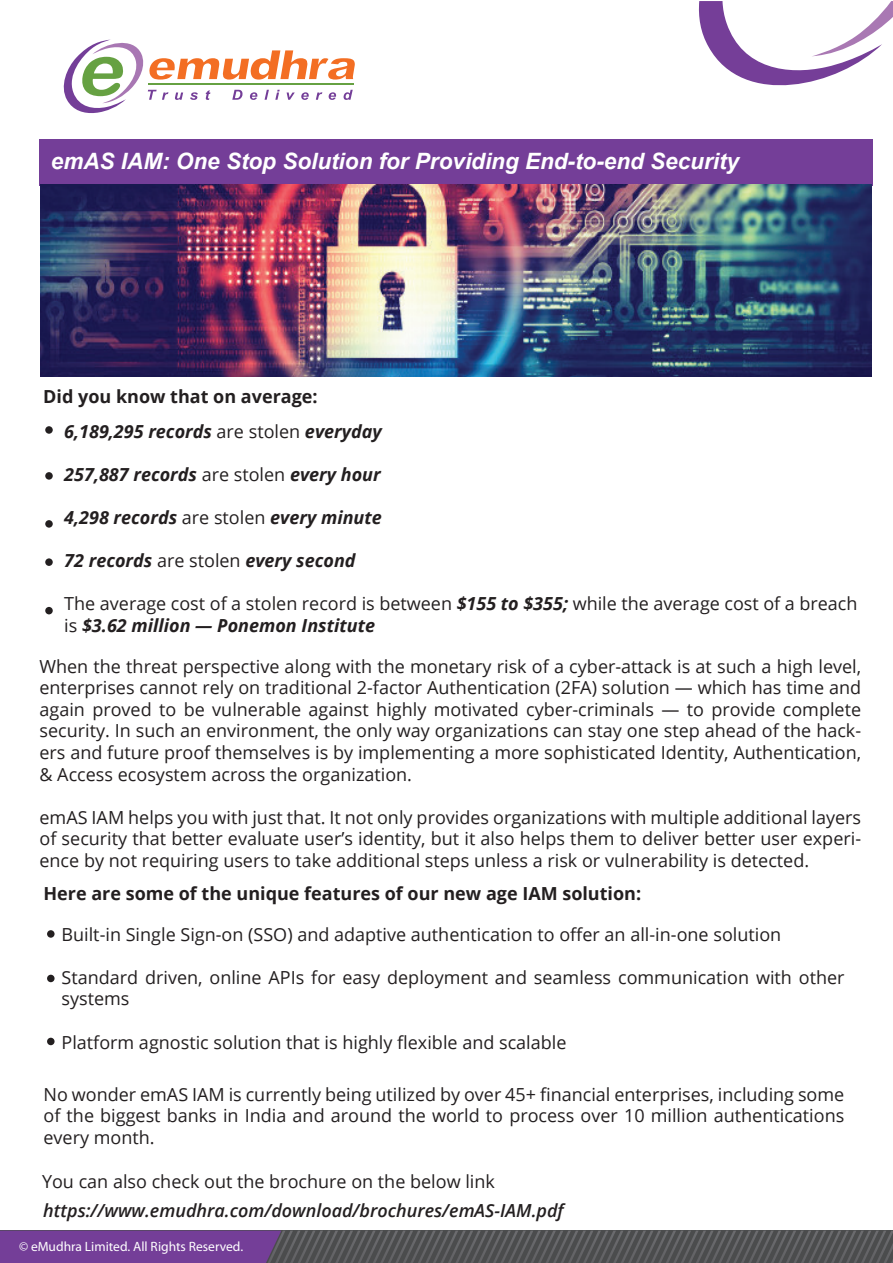
<style>
.page{position:relative;width:893px;height:1263px;background:#fff}
.page>*{position:absolute;margin:0;border:0;box-sizing:border-box;transform-origin:0 0}
.t1{font:italic 700 22.5px "Arial";color:#fff}
.t2{font:18px/21.6px "Open Sans";color:#231f20;text-align:justify}
.t3{font:italic 700 18px "Open Sans";color:#231f20}
.t4{font:700 18px "Open Sans";color:#231f20}
.t5{font:italic 600 18px "Open Sans";color:#231f20}
.t6{font:13.5px "Myriad Pro";color:#fff}
.s1{font-weight:400;font-style:normal}
.s2{font-weight:700;font-style:italic}
</style>
<div class="page">
<div style="left:39px;top:139px;width:833px;height:47px;background:#743e98"></div>
<svg style="left:0;top:1230px;width:893px;height:33px;background:#5d4d6a"></svg>
<svg style="left:698px;top:1px;width:195px;height:85px"></svg>
<svg style="left:63px;top:39px;width:292px;height:74px"></svg>
<div style="left:45px;top:426px;width:8px;height:8px;background:#231f20;border-radius:50%"></div>
<div style="left:45px;top:472px;width:8px;height:8px;background:#231f20;border-radius:50%"></div>
<div style="left:45px;top:520px;width:8px;height:8px;background:#231f20;border-radius:50%"></div>
<div style="left:45px;top:558px;width:8px;height:8px;background:#231f20;border-radius:50%"></div>
<div style="left:45px;top:607px;width:8px;height:7px;background:#231f20;border-radius:50%"></div>
<div style="left:47px;top:930px;width:8px;height:8px;background:#231f20;border-radius:50%"></div>
<div style="left:47px;top:975px;width:8px;height:7px;background:#231f20;border-radius:50%"></div>
<div style="left:47px;top:1038px;width:8px;height:7px;background:#231f20;border-radius:50%"></div>
<img style="left:40px;top:184px;width:831px;height:192px">
<p class="t1" style="left:51px;top:146px;width:690px">emAS IAM: One Stop Solution for Providing End-to-end Security</p>
<p class="t4" style="left:43px;top:383px;width:276px">Did you know that on average:</p>
<p class="t3" style="left:64px;top:418px;width:319px">6,189,295 records <span class="s1">are stolen</span> everyday</p>
<p class="t3" style="left:64px;top:462px;width:318px">257,887 records <span class="s1">are stolen</span> every hour</p>
<p class="t3" style="left:64px;top:505px;width:319px">4,298 records <span class="s1">are stolen</span> every minute</p>
<p class="t3" style="left:64px;top:548px;width:293px">72 records <span class="s1">are stolen</span> every second</p>
<p class="t2" style="left:64px;top:593px;width:795px">The average cost of a stolen record is between <span class="s2">$155 to $355;</span> while the average cost of a breach is <span class="s2">$3.62 million — Ponemon Institute</span></p>
<p class="t2" style="left:40px;top:655px;width:823px">When the threat perspective along with the monetary risk of a cyber-attack is at such a high level, enterprises cannot rely on traditional 2-factor Authentication (2FA) solution — which has time and again proved to be vulnerable against highly motivated cyber-criminals — to provide complete security. In such an environment, the only way organizations can stay one step ahead of the hack&shy;ers and future proof themselves is by implementing a more sophisticated Identity, Authentication, &amp; Access ecosystem across the organization.</p>
<p class="t2" style="left:40px;top:806px;width:823px">emAS IAM helps you with just that. It not only provides organizations with multiple additional layers of security that better evaluate user’s identity, but it also helps them to deliver better user experi&shy;ence by not requiring users to take additional steps unless a risk or vulnerability is detected.</p>
<p class="t4" style="left:43px;top:881px;width:599px">Here are some of the unique features of our new age IAM solution:</p>
<p class="t2" style="left:61px;top:923px;width:721px">Built-in Single Sign-on (SSO) and adaptive authentication to offer an all-in-one solution</p>
<p class="t2" style="left:61px;top:966px;width:785px">Standard driven, online APIs for easy deployment and seamless communication with other systems</p>
<p class="t2" style="left:61px;top:1031px;width:506px">Platform agnostic solution that is highly flexible and scalable</p>
<p class="t2" style="left:43px;top:1083px;width:802px">No wonder emAS IAM is currently being utilized by over 45+ financial enterprises, including some of the biggest banks in India and around the world to process over 10 million authentications every month.</p>
<p class="t2" style="left:42px;top:1170px;width:454px">You can also check out the brochure on the below link</p>
<p class="t5" style="left:43px;top:1198px;width:522px">https://www.emudhra.com/download/brochures/emAS-IAM.pdf</p>
<p class="t6" style="left:19px;top:1238px;width:226px">© eMudhra Limited. All Rights Reserved.</p>
</div>
